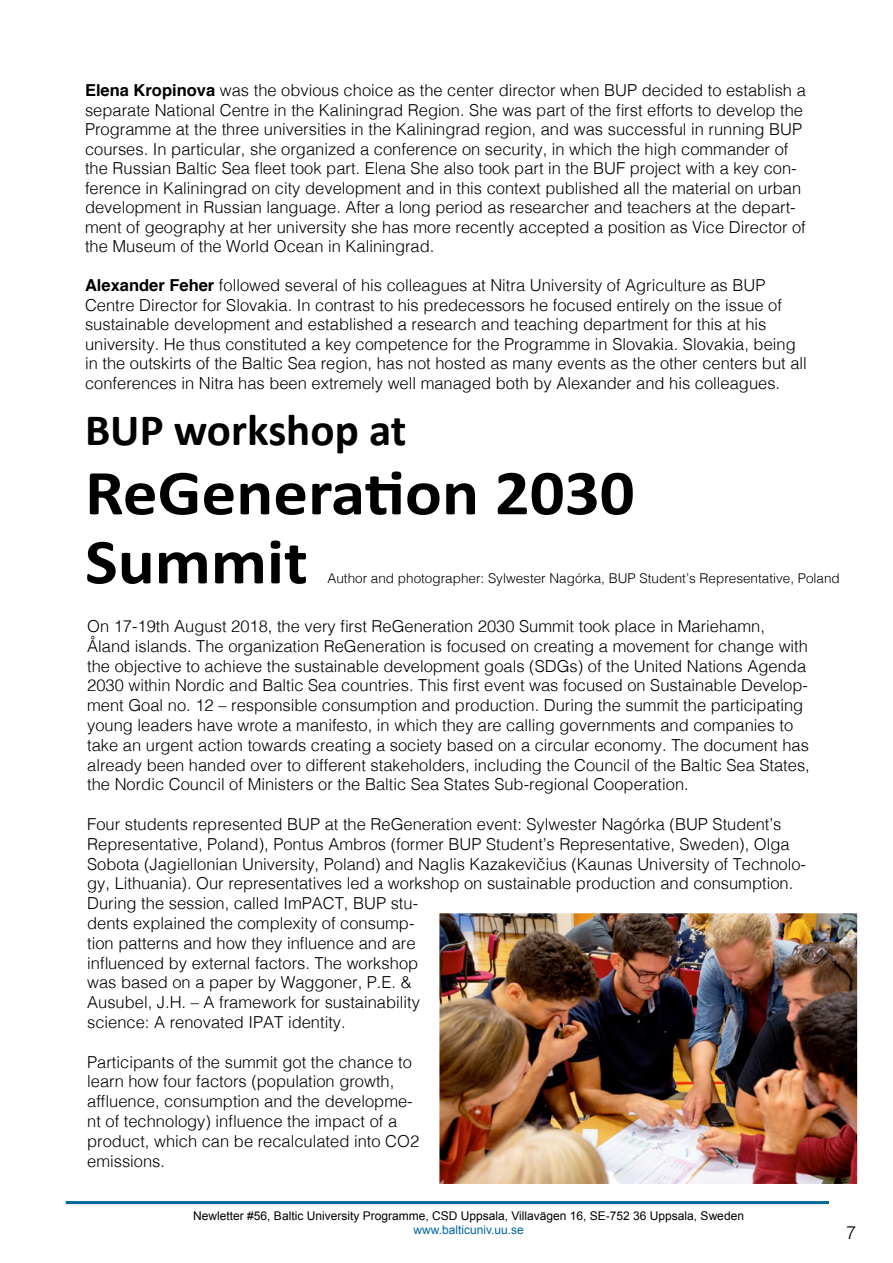
<style>
.page{position:relative;width:893px;height:1263px;background:#fff}
.page>*{position:absolute;margin:0;border:0;box-sizing:border-box;transform-origin:0 0}
.t1{font:700 64.5px/69px "Calibri";color:#000;scale:1.07 1}
.t2{font:700 45px "Calibri";color:#000}
.t3{font:300 18px "Helvetica";color:#000}
.t4{font:300 16.5px/19.8px "Helvetica";color:#000}
.t5{font:300 13.5px "Helvetica";color:#000}
.t6{font:12px "Arial";color:#000}
.t7{font:12px "Arial";color:#00679f}
.s1{font-weight:700}
</style>
<div class="page">
<img style="left:441px;top:915px;width:415px;height:267px">
<div style="left:426px;top:900px;width:445px;height:297px;border:14px solid #fff"></div>
<hr style="left:66px;top:1201px;width:763px;height:3px;background:#00679f">
<p class="t4" style="left:85px;top:80px;width:722px"><span class="s1">Elena Kropinova</span> was the obvious choice as the center director when BUP decided to establish a separate National Centre in the Kaliningrad Region. She was part of the first efforts to develop the Programme at the three universities in the Kaliningrad region, and was successful in running BUP courses. In particular, she organized a conference on security, in which the high commander of the Russian Baltic Sea fleet took part. Elena She also took part in the BUF project with a key con&shy;ference in Kaliningrad on city development and in this context published all the material on urban development in Russian language. After a long period as researcher and teachers at the depart&shy;ment of geography at her university she has more recently accepted a position as Vice Director of the Museum of the World Ocean in Kaliningrad.</p>
<p class="t4" style="left:85px;top:275px;width:723px"><span class="s1">Alexander Feher</span> followed several of his colleagues at Nitra University of Agriculture as BUP Centre Director for Slovakia. In contrast to his predecessors he focused entirely on the issue of sustainable development and established a research and teaching department for this at his university. He thus constituted a key competence for the Programme in Slovakia. Slovakia, being in the outskirts of the Baltic Sea region, has not hosted as many events as the other centers but all conferences in Nitra has been extremely well managed both by Alexander and his colleagues.</p>
<h2 class="t2" style="left:85px;top:401px;width:323px">BUP workshop at</h2>
<h1 class="t1" style="left:85px;top:458px;width:515px">ReGeneration 2030<br>Summit</h1>
<p class="t5" style="left:327px;top:566px;width:514px">Author and photographer: Sylwester Nagórka, BUP Student’s Representative, Poland</p>
<p class="t4" style="left:87px;top:615px;width:724px">On 17-19th August 2018, the very first ReGeneration 2030 Summit took place in Mariehamn, Åland islands. The organization ReGeneration is focused on creating a movement for change with the objective to achieve the sustainable development goals (SDGs) of the United Nations Agenda 2030 within Nordic and Baltic Sea countries. This first event was focused on Sustainable Develop&shy;ment Goal no. 12 – responsible consumption and production. During the summit the participating young leaders have wrote a manifesto, in which they are calling governments and companies to take an urgent action towards creating a society based on a circular economy. The document has already been handed over to different stakeholders, including the Council of the Baltic Sea States, the Nordic Council of Ministers or the Baltic Sea States Sub-regional Cooperation.</p>
<p class="t4" style="left:87px;top:813px;width:720px">Four students represented BUP at the ReGeneration event: Sylwester Nagórka (BUP Student’s Representative, Poland), Pontus Ambros (former BUP Student’s Representative, Sweden), Olga Sobota (Jagiellonian University, Poland) and Naglis Kazakevičius (Kaunas University of Technolo&shy;gy, Lithuania). Our representatives led a workshop on sustainable production and consumption.<br>During the session, called ImPACT, BUP stu-<br>dents explained the complexity of consump-<br>tion patterns and how they influence and are<br>influenced by external factors. The workshop<br>was based on a paper by Waggoner, P.E. &amp;<br>Ausubel, J.H. – A framework for sustainability<br>science: A renovated IPAT identity.</p>
<p class="t4" style="left:87px;top:1051px;width:333px">Participants of the summit got the chance to learn how four factors (population growth, affluence, consumption and the developme&shy;nt of technology) influence the impact of a product, which can be recalculated into CO2 emissions.</p>
<p class="t6" style="left:193px;top:1208px;width:552px">Newletter #56, Baltic University Programme, CSD Uppsala, Villavägen 16, SE-752 36 Uppsala, Sweden</p>
<p class="t7" style="left:413px;top:1222px;width:112px">www.balticuniv.uu.se</p>
<p class="t3" style="left:846px;top:1217px;width:12px">7</p>
</div>
